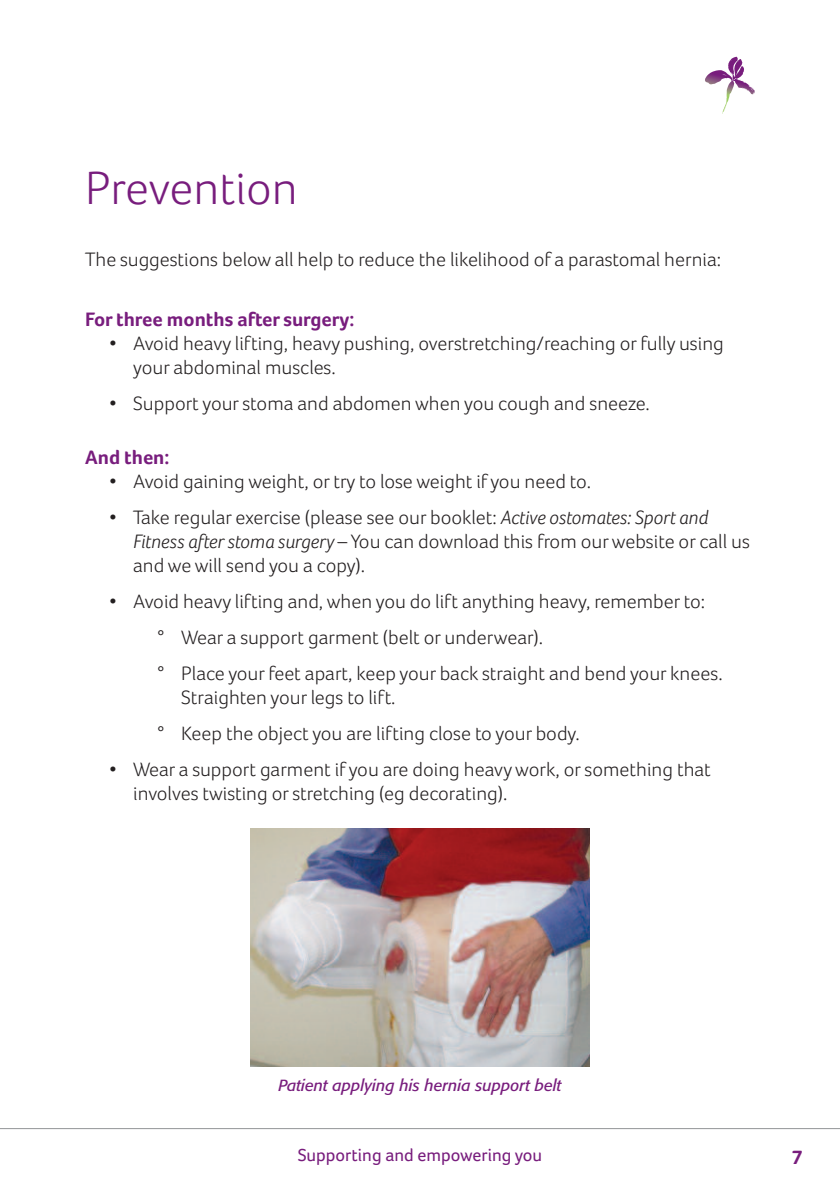
<style>
.page{position:relative;width:840px;height:1191px;background:#fff}
.page>*{position:absolute;margin:0;border:0;box-sizing:border-box;transform-origin:0 0}
.t1{font:300 48px "Foco";color:#781d7d}
.t2{font:300 20px/24px "Foco";color:#231f20}
.t3{font:700 20px "Foco";color:#781d7d}
.t4{font:18px "Foco";color:#781d7d}
.t5{font:italic 16px "Formata";color:#781d7d}
.s1{font-style:italic}
</style>
<div class="page">
<hr style="left:0;top:1128px;width:839px;height:1px;background:#939598">
<svg style="left:705px;top:57px;width:50px;height:56px"></svg>
<img style="left:250px;top:828px;width:339px;height:238px">
<h1 class="t1" style="left:85px;top:156px;width:214px">Prevention</h1>
<p class="t2" style="left:85px;top:247px;width:637px">The suggestions below all help to reduce the likelihood of a parastomal hernia:</p>
<p class="t3" style="left:85px;top:306px;width:270px">For three months after surgery:</p>
<p class="t2" style="left:133px;top:331px;width:592px;text-indent:-24px">• Avoid heavy lifting, heavy pushing, overstretching/reaching or fully using your abdominal muscles.</p>
<p class="t2" style="left:109px;top:391px;width:542px">• Support your stoma and abdomen when you cough and sneeze.</p>
<p class="t3" style="left:85px;top:444px;width:86px">And then:</p>
<p class="t2" style="left:109px;top:469px;width:483px">• Avoid gaining weight, or try to lose weight if you need to.</p>
<p class="t2" style="left:133px;top:505px;width:618px;text-indent:-24px">• Take regular exercise (please see our booklet: <span class="s1">Active ostomates: Sport and<br>Fitness after stoma surgery</span> – You can download this from ourwebsite or call us and we will send you a copy).</p>
<p class="t2" style="left:157px;top:583px;width:566px;line-height:36px;text-indent:-48px">• Avoid heavy lifting and, when you do lift anything heavy, remember to:<br>° Wear a support garment (belt or underwear).<br>° Place your feet apart, keep your back straight and bend your knees.</p>
<p class="t2" style="left:157px;top:679px;width:424px;line-height:36px;text-indent:24px">Straighten your legs to lift.<br>° Keep the object you are lifting close to your body.</p>
<p class="t2" style="left:133px;top:757px;width:579px;text-indent:-24px">• Wear a support garment if you are doing heavywork, or something that involves twisting or stretching (eg decorating).</p>
<p class="t5" style="left:278px;top:1078px;width:284px">Patient applying his hernia support belt</p>
<p class="t4" style="left:297px;top:1143px;width:246px">Supporting and empowering you</p>
<p class="t3" style="left:791px;top:1144px;width:12px">7</p>
</div>
